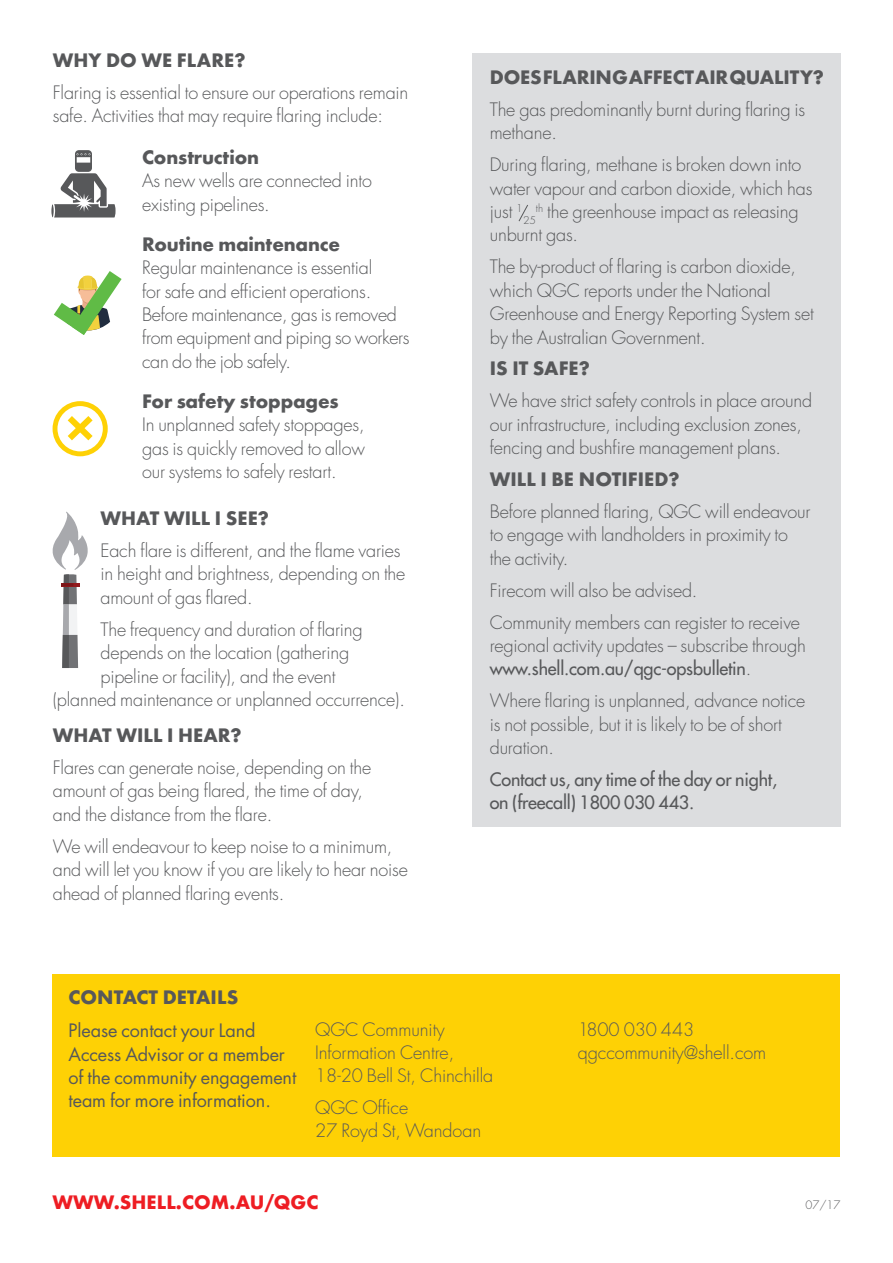
<style>
.page{position:relative;width:893px;height:1263px;background:#fff}
.page>*{position:absolute;margin:0;border:0;box-sizing:border-box;transform-origin:0 0}
.t1{font:300 18px/23.4px "Futura";letter-spacing:-.01em;color:#57585a}
.t2{font:700 18px "Futura";letter-spacing:-.01em;color:#57585a}
.t3{font:18px/23.2px "Futura";letter-spacing:-.005em;color:#57585a}
.t4{font:18px/23.4px "Futura";letter-spacing:-.01em;color:#57585a}
.t5{font:700 18px "Futura";color:#ee1d23}
.t6{font:300 11.25px "Futura";color:#57585a}
.t7{font:300 10.5px "Futura";color:#57585a}
.s1{font-weight:400}
</style>
<div class="page">
<div style="left:53px;top:974px;width:787px;height:183px;background:#fed105"></div>
<svg style="left:52px;top:512px;width:36px;height:156px"></svg>
<svg style="left:55px;top:404px;width:50px;height:50px"></svg>
<div style="left:53px;top:401px;width:55px;height:55px;border:5px solid #fed105;border-radius:50%"></div>
<svg style="left:68px;top:416px;width:25px;height:24px"></svg>
<svg style="left:54px;top:271px;width:68px;height:64px"></svg>
<svg style="left:51px;top:150px;width:65px;height:67px"></svg>
<div style="left:473px;top:53px;width:368px;height:773px;background:#dcdddf"></div>
<svg style="left:518px;top:205px;width:10px;height:17px"></svg>
<p class="t2" style="left:53px;top:47px;width:194px">WHY DO WE FLARE?</p>
<p class="t1" style="left:53px;top:81px;width:357px">Flaring is essential to ensure our operations remain safe. Activities that may require flaring include:</p>
<p class="t2" style="left:142px;top:144px;width:118px">Construction</p>
<p class="t1" style="left:142px;top:169px;width:231px">As new wells are connected into existing pipelines.</p>
<p class="t2" style="left:142px;top:231px;width:199px">Routine maintenance</p>
<p class="t1" style="left:142px;top:256px;width:269px">Regular maintenance is essential<br>for safe and efficient operations.<br>Before maintenance, gas is removed from equipment and piping so workers can do the job safely.</p>
<p class="t2" style="left:142px;top:388px;width:198px">For safety stoppages</p>
<p class="t1" style="left:142px;top:413px;width:224px;text-align:justify">In unplanned safety stoppages, gas is quickly removed to allow our systems to safely restart.</p>
<p class="t2" style="left:100px;top:505px;width:170px">WHAT WILL I SEE?</p>
<p class="t1" style="left:100px;top:539px;width:306px">Each flare is different, and the flame varies in height and brightness, depending on the amount of gas flared.</p>
<p class="t1" style="left:100px;top:618px;width:264px">The frequency and duration of flaring</p>
<p class="t1" style="left:100px;top:641px;width:250px">depends on the location (gathering</p>
<p class="t1" style="left:100px;top:664px;width:237px">pipeline or facility), and the event</p>
<p class="t1" style="left:53px;top:688px;width:354px">(planned maintenance or unplanned occurrence).</p>
<p class="t2" style="left:53px;top:722px;width:190px">WHAT WILL I HEAR?</p>
<p class="t1" style="left:53px;top:756px;width:320px">Flares can generate noise, depending on the amount of gas being flared, the time of day, and the distance from the flare.</p>
<p class="t1" style="left:53px;top:835px;width:357px">We will endeavour to keep noise to a minimum, and will let you know if you are likely to hear noise ahead of planned flaring events.</p>
<p class="t2" style="left:490px;top:64px;width:336px">DOES FLARING AFFECT AIR QUALITY?</p>
<p class="t1" style="left:490px;top:98px;width:317px">The gas predominantly burnt during flaring is methane.</p>
<p class="t1" style="left:490px;top:153px;width:324px">During flaring, methane is broken down into water vapour and carbon dioxide, which has just <sup>1</sup></p>
<p class="t1" style="left:490px;top:200px;width:310px;text-indent:46px"><sup>th</sup> the greenhouse impact as releasing unburnt gas.</p>
<p class="t1" style="left:490px;top:255px;width:326px">The by-product of flaring is carbon dioxide, which QGC reports under the National Greenhouse and Energy Reporting System set by the Australian Government.</p>
<p class="t2" style="left:490px;top:356px;width:102px">IS IT SAFE?</p>
<p class="t1" style="left:490px;top:389px;width:324px">We have strict safety controls in place around our infrastructure, including exclusion zones, fencing and bushfire management plans.</p>
<p class="t2" style="left:490px;top:466px;width:191px">WILL I BE NOTIFIED?</p>
<p class="t1" style="left:490px;top:500px;width:322px">Before planned flaring, QGC will endeavour to engage with landholders in proximity to the activity.</p>
<p class="t1" style="left:490px;top:574px;width:312px;line-height:32px">Firecom will also be advised.<br>Community members can register to receive</p>
<p class="t1" style="left:490px;top:634px;width:318px">regional activity updates – subscribe through <span class="s1">www.shell.com.au/qgc-opsbulletin</span>.</p>
<p class="t1" style="left:490px;top:689px;width:317px">Where flaring is unplanned, advance notice is not possible, but it is likely to be of short duration.</p>
<p class="t4" style="left:490px;top:767px;width:289px">Contact us, any time of the day or night, on (freecall) 1800 030 443.</p>
<p class="t7" style="left:523px;top:213px;width:14px">25</p>
<p class="t2" style="left:68px;top:984px;width:171px">CONTACT DETAILS</p>
<p class="t3" style="left:69px;top:1019px;width:229px">Please contact your Land<br>Access Advisor or a member of the community engagement team for more information.</p>
<p class="t1" style="left:578px;top:1017px;width:190px">1800 030 443 qgccommunity@shell.com</p>
<p class="t1" style="left:315px;top:1017px;width:180px">QGC Community<br>Information Centre,<br>18-20 Bell St, Chinchilla</p>
<p class="t1" style="left:315px;top:1096px;width:167px">QGC Office<br>27 Royd St, Wandoan</p>
<p class="t5" style="left:53px;top:1189px;width:267px">WWW.SHELL.COM.AU/QGC</p>
<p class="t6" style="left:805px;top:1197px;width:36px">07/17</p>
</div>
